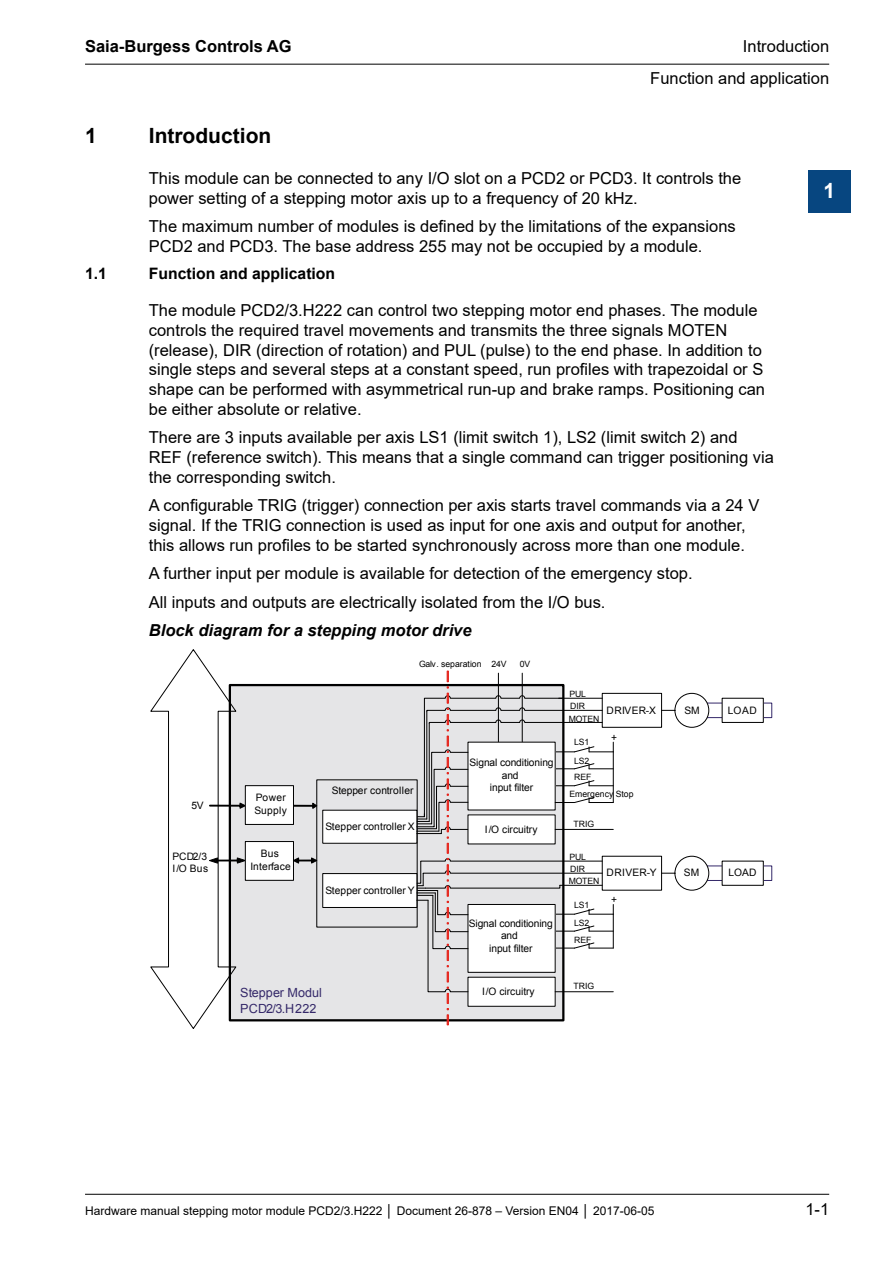
<style>
.page{position:relative;width:893px;height:1263px;background:#fff}
.page>*{position:absolute;margin:0;border:0;box-sizing:border-box;transform-origin:0 0}
.CH_Ueberschrift_1{font:700 21px "Arial";color:#000}
.t1{font:700 21px "Arial";color:#fff}
.CH_Fliesstext{font:16.5px/19.8px "Arial";color:#000}
.CH_Fliesstext-2{font:italic 700 16.5px "Arial";color:#000}
.t2{font:700 16.5px "Arial";color:#000}
.CH_Ueberschrift_2{font:700 15.75px "Arial";color:#000}
.t3{font:12.6px/15.8px "Arial";letter-spacing:.005em;color:#342869}
.t4{font:12px "Arial";color:#000}
.t5{font:10.2px/12.3px "Arial";letter-spacing:-.005em;color:#000;text-align:center}
.t6{font:10.2px/13.4px "Arial";letter-spacing:.015em;color:#000;text-align:center}
.t7{font:10.2px/13.4px "Arial";letter-spacing:.04em;color:#000}
.t8{font:8.7px/18.1px "Arial";color:#000}
</style>
<div class="page">
<div style="left:808px;top:170px;width:42px;height:43px;background:#074680"></div>
<div style="left:230px;top:685px;width:333px;height:335px;background:#e5e5e7"></div>
<svg style="left:294px;top:803px;width:23px;height:5px"></svg>
<div style="left:323px;top:873px;width:94px;height:34px;background:#fff"></div>
<div style="left:323px;top:873px;width:94px;height:34px;border:1px solid #000"></div>
<div style="left:323px;top:810px;width:94px;height:33px;background:#fff"></div>
<svg style="left:708px;top:705px;width:56px;height:11px"></svg>
<div style="left:693px;top:703px;width:79px;height:15px;border:1px solid #342869"></div>
<div style="left:675px;top:693px;width:34px;height:34px;background:#fff;border:1px solid #000;border-radius:50%"></div>
<div style="left:722px;top:698px;width:41px;height:24px;background:#fff"></div>
<div style="left:602px;top:693px;width:60px;height:34px;border:1px solid #000"></div>
<svg style="left:662px;top:710px;width:13px;height:1px"></svg>
<svg style="left:708px;top:867px;width:56px;height:12px"></svg>
<div style="left:693px;top:865px;width:79px;height:16px;border:1px solid #342869"></div>
<div style="left:675px;top:856px;width:34px;height:34px;background:#fff;border:1px solid #000;border-radius:50%"></div>
<div style="left:722px;top:861px;width:41px;height:24px;background:#fff"></div>
<svg style="left:662px;top:873px;width:13px;height:1px"></svg>
<div style="left:245px;top:786px;width:48px;height:38px;background:#fff"></div>
<div style="left:245px;top:785px;width:49px;height:39px;border:1px solid #000"></div>
<svg style="left:150px;top:649px;width:96px;height:380px"></svg>
<div style="left:245px;top:841px;width:48px;height:39px;background:#fff"></div>
<div style="left:245px;top:841px;width:49px;height:39px;border:1px solid #000"></div>
<svg style="left:293px;top:858px;width:24px;height:5px"></svg>
<svg style="left:417px;top:671px;width:197px;height:354px"></svg>
<hr style="left:85px;top:64px;width:744px;height:1px;background:#000">
<hr style="left:85px;top:1194px;width:744px;height:1px;background:#000">
<p class="t2" style="left:85px;top:35px;width:208px">Saia-Burgess Controls AG</p>
<p class="CH_Fliesstext" style="left:743px;top:37px;width:88px">Introduction</p>
<p class="CH_Fliesstext" style="left:650px;top:68px;width:180px">Function and application</p>
<p class="CH_Ueberschrift_1" style="left:85px;top:121px;width:13px">1</p>
<p class="CH_Ueberschrift_1" style="left:149px;top:121px;width:124px">Introduction</p>
<p class="CH_Fliesstext" style="left:149px;top:168px;width:594px">This module can be connected to any I/O slot on a PCD2 or PCD3. It controls the power setting of a stepping motor axis up to a frequency of 20 kHz.</p>
<p class="CH_Fliesstext" style="left:149px;top:216px;width:588px">The maximum number of modules is defined by the limitations of the expansions<br>PCD2 and PCD3. The base address 255 may not be occupied by a module.</p>
<p class="CH_Ueberschrift_2" style="left:85px;top:263px;width:23px">1.1</p>
<p class="CH_Ueberschrift_2" style="left:149px;top:263px;width:188px">Function and application</p>
<p class="CH_Fliesstext" style="left:149px;top:300px;width:618px">The module PCD2/3.H222 can control two stepping motor end phases. The module controls the required travel movements and transmits the three signals MOTEN (release), DIR (direction of rotation) and PUL (pulse) to the end phase. In addition to single steps and several steps at a constant speed, run profiles with trapezoidal or S shape can be performed with asymmetrical run-up and brake ramps. Positioning can be either absolute or relative.</p>
<p class="CH_Fliesstext" style="left:149px;top:428px;width:627px">There are 3 inputs available per axis LS1 (limit switch 1), LS2 (limit switch 2) and<br>REF (reference switch). This means that a single command can trigger positioning via the corresponding switch.</p>
<p class="CH_Fliesstext" style="left:149px;top:495px;width:612px">A configurable TRIG (trigger) connection per axis starts travel commands via a 24 V signal. If the TRIG connection is used as input for one axis and output for another, this allows run profiles to be started synchronously across more than one module.</p>
<p class="CH_Fliesstext" style="left:149px;top:563px;width:545px">A further input per module is available for detection of the emergency stop.</p>
<p class="CH_Fliesstext" style="left:149px;top:592px;width:458px">All inputs and outputs are electrically isolated from the I/O bus.</p>
<p class="CH_Fliesstext-2" style="left:149px;top:619px;width:324px">Block diagram for a stepping motor drive</p>
<p class="t5" style="left:191px;top:800px;width:14px">5V</p>
<p class="t5" style="left:172px;top:850px;width:37px;line-height:11.9px;text-align:left">PCD2/3<br>I/O Bus</p>
<p class="t8" style="left:419px;top:654px;width:64px">Galv. separation</p>
<p class="t8" style="left:491px;top:654px;width:17px">24V</p>
<p class="t8" style="left:520px;top:654px;width:12px">0V</p>
<p class="t7" style="left:254px;top:790px;width:34px">Power<br>Supply</p>
<p class="t6" style="left:250px;top:846px;width:42px">Bus<br>Interface</p>
<p class="t6" style="left:332px;top:784px;width:83px">Stepper controller</p>
<p class="t5" style="left:325px;top:820px;width:91px">Stepper controller X</p>
<p class="t5" style="left:325px;top:884px;width:91px">Stepper controller Y</p>
<p class="t5" style="left:469px;top:757px;width:86px">Signal conditioning and<br>input filter</p>
<p class="t5" style="left:485px;top:823px;width:54px">I/O circuitry</p>
<p class="t5" style="left:469px;top:917px;width:86px">Signal conditioning and<br>input filter</p>
<p class="t3" style="left:240px;top:985px;width:83px">Stepper Modul<br>PCD2/3.H222</p>
<p class="t5" style="left:482px;top:985px;width:54px">I/O circuitry</p>
<p class="t8" style="left:569px;top:685px;width:18px">PUL</p>
<p class="t8" style="left:570px;top:697px;width:16px">DIR</p>
<p class="t8" style="left:569px;top:710px;width:32px">MOTEN</p>
<p class="t8" style="left:574px;top:733px;width:17px">LS1<br>LS2</p>
<p class="t8" style="left:574px;top:768px;width:19px">REF</p>
<p class="t5" style="left:606px;top:704px;width:51px">DRIVER-X</p>
<p class="t5" style="left:684px;top:704px;width:17px">SM</p>
<p class="t5" style="left:728px;top:704px;width:30px">LOAD</p>
<p class="t5" style="left:611px;top:731px;width:7px">+</p>
<p class="t8" style="left:569px;top:784px;width:66px">Emergency Stop</p>
<p class="t8" style="left:573px;top:815px;width:22px">TRIG</p>
<p class="t8" style="left:569px;top:848px;width:18px">PUL</p>
<p class="t8" style="left:570px;top:860px;width:16px">DIR</p>
<p class="t8" style="left:569px;top:872px;width:32px">MOTEN</p>
<p class="t8" style="left:574px;top:896px;width:17px">LS1<br>LS2</p>
<p class="t8" style="left:574px;top:930px;width:19px">REF</p>
<p class="t5" style="left:606px;top:867px;width:52px">DRIVER-Y</p>
<p class="t5" style="left:684px;top:867px;width:17px">SM</p>
<p class="t5" style="left:729px;top:867px;width:29px">LOAD</p>
<p class="t5" style="left:611px;top:893px;width:7px">+</p>
<p class="t8" style="left:573px;top:977px;width:22px">TRIG</p>
<p class="t1" style="left:823px;top:176px;width:13px">1</p>
<p class="t4" style="left:85px;top:1202px;width:571px">Hardware manual stepping motor module PCD2/3.H222 │ Document 26-878 – Version EN04 │ 2017-06-05</p>
<p class="CH_Fliesstext" style="left:805px;top:1200px;width:25px">1-1</p>
</div>
